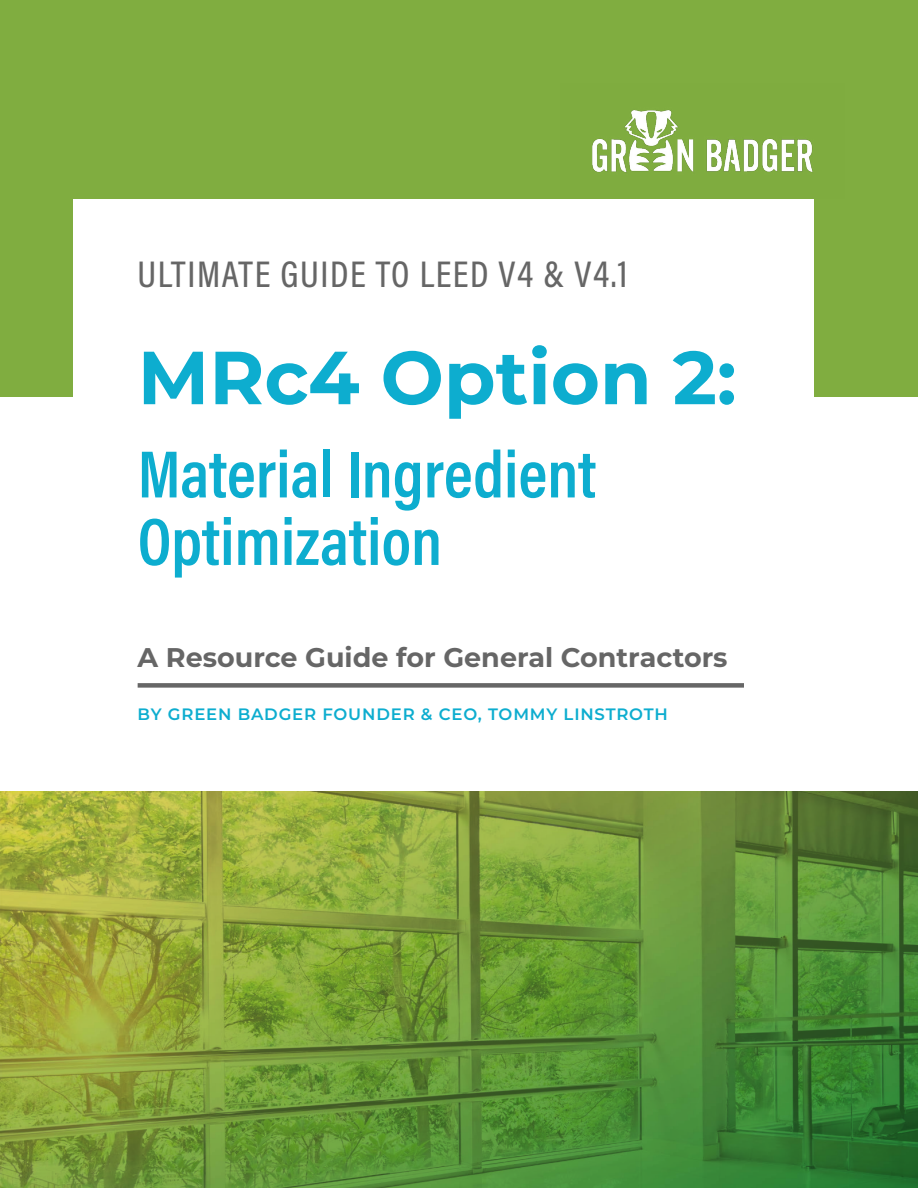
<style>
.page{position:relative;width:918px;height:1188px;background:#fff}
.page>*{position:absolute;margin:0;border:0;box-sizing:border-box;transform-origin:0 0}
.t1{font:700 75px "Montserrat";color:#0dadcf}
.t2{font:67.5px/67.5px "Acumin Variable Concept";color:#0dadcf}
.t3{font:37.5px "Acumin Variable Concept";letter-spacing:.04em;color:#666}
.t4{font:700 27px "Montserrat";color:#666}
.t5{font:600 16.5px "Montserrat";letter-spacing:.05em;color:#0dadcf}
</style>
<div class="page">
<div style="left:0;top:0;width:918px;height:396px;background:#80ad40"></div>
<div style="left:73px;top:199px;width:740px;height:379px;background:#fff"></div>
<img style="left:592px;top:110px;width:221px;height:63px">
<img style="left:0;top:792px;width:918px;height:396px">
<div style="left:138px;top:683px;width:606px;height:5px;background:#666"></div>
<h3 class="t3" style="left:138px;top:249px;width:492px">ULTIMATE GUIDE TO LEED V4 &amp; V4.1</h3>
<h1 class="t1" style="left:138px;top:324px;width:600px">MRc4 Option 2:</h1>
<h2 class="t2" style="left:138px;top:438px;width:460px">Material Ingredient<br>Optimization</h2>
<h3 class="t4" style="left:138px;top:638px;width:591px">A Resource Guide for General Contractors</h3>
<p class="t5" style="left:138px;top:703px;width:532px">BY GREEN BADGER FOUNDER &amp; CEO, TOMMY LINSTROTH</p>
</div>
